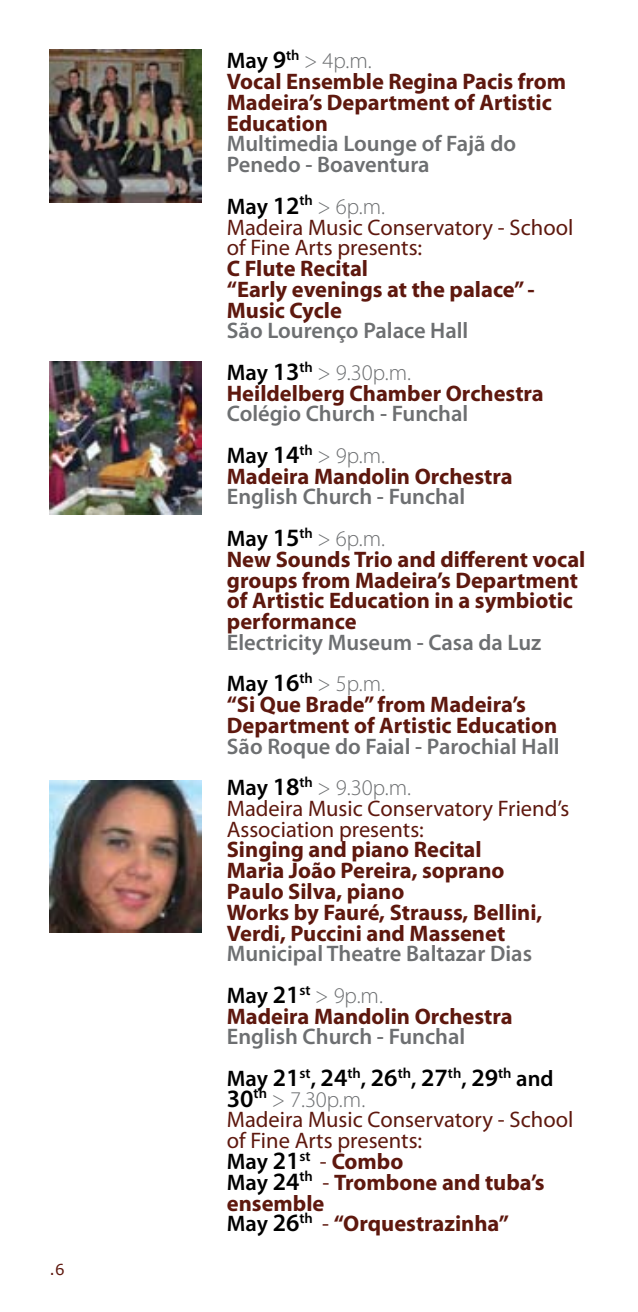
<style>
.page{position:relative;width:638px;height:1312px;background:#fff}
.page>*{position:absolute;margin:0;border:0;box-sizing:border-box;transform-origin:0 0}
.t1{font:700 22.5px/20.8px "Myriad Pro";color:#5e180e}
.t2{font:600 22.5px/41.5px "Myriad Pro";color:#6d6f71}
.t3{font:22.5px/20.8px "Myriad Pro";color:#5e180e}
.t4{font:15px "Verdana";color:#5e180e}
.s1{font-weight:600;color:#000}
.s2{font-weight:600;font-size:25px;color:#000}
.s3{font-weight:300;color:#6d6f71}
.s4{color:#000}
.s5{font-size:25px;color:#000}
.s6{font-weight:300}
.s7{font-weight:700}
</style>
<div class="page">
<img style="left:50px;top:50px;width:152px;height:152px">
<img style="left:50px;top:780px;width:152px;height:152px">
<img style="left:50px;top:361px;width:152px;height:153px">
<p class="t4" style="left:50px;top:1259px;width:16px">.6</p>
<p class="t1" style="left:227px;top:50px;width:341px"><span class="s1">May</span> <span class="s2">9</span><sup>th</sup> <span class="s3">&gt; 4p.m.<br></span>Vocal Ensemble Regina Pacis from<br>Madeira’s Department of Artistic<br>Education</p>
<p class="t2" style="left:227px;top:133px;width:291px;line-height:20.8px">Multimedia Lounge of Fajã do<br>Penedo - Boaventura</p>
<p class="t3" style="left:227px;top:195px;width:348px"><span class="s1">May</span> <span class="s2">12</span><sup>th</sup> <span class="s3">&gt; 6p.m.<br></span>Madeira Music Conservatory - School of Fine Arts presents:</p>
<p class="t1" style="left:227px;top:257px;width:309px">C Flute Recital<br>“Early evenings at the palace” -<br>Music Cycle</p>
<p class="t2" style="left:227px;top:309px;width:243px">São Lourenço Palace Hall<br><span class="s4">May</span> <span class="s5">13</span><sup>th</sup> <span class="s6">&gt; 9.30p.m.</span></p>
<p class="t1" style="left:227px;top:382px;width:318px">Heildelberg Chamber Orchestra</p>
<p class="t2" style="left:227px;top:392px;width:243px">Colégio Church - Funchal<br><span class="s4">May</span> <span class="s5">14</span><sup>th</sup> <span class="s6">&gt; 9p.m.</span></p>
<p class="t1" style="left:227px;top:465px;width:287px">Madeira Mandolin Orchestra</p>
<p class="t2" style="left:227px;top:475px;width:240px">English Church - Funchal<br><span class="s4">May</span> <span class="s5">15</span><sup>th</sup> <span class="s6">&gt; 6p.m.</span></p>
<p class="t1" style="left:227px;top:548px;width:360px">New Sounds Trio and different vocal groups from Madeira’s Department of Artistic Education in a symbiotic performance</p>
<p class="t2" style="left:227px;top:620px;width:316px">Electricity Museum - Casa da Luz<br><span class="s4">May</span> <span class="s5">16</span><sup>th</sup> <span class="s6">&gt; 5p.m.</span></p>
<p class="t1" style="left:227px;top:693px;width:332px">“Si Que Brade” from Madeira’s<br>Department of Artistic Education</p>
<p class="t2" style="left:227px;top:724px;width:334px">São Roque do Faial - Parochial Hall<br><span class="s4">May</span> <span class="s5">18</span><sup>th</sup> <span class="s6">&gt; 9.30p.m.</span></p>
<p class="t3" style="left:227px;top:797px;width:344px">Madeira Music Conservatory Friend’s<br>Association presents:</p>
<p class="t1" style="left:227px;top:838px;width:317px">Singing and piano Recital<br>Maria João Pereira, soprano<br>Paulo Silva, piano<br>Works by Fauré, Strauss, Bellini,<br>Verdi, Puccini and Massenet</p>
<p class="t2" style="left:227px;top:932px;width:307px">Municipal Theatre Baltazar Dias<br><span class="s4">May</span> <span class="s5">21</span><sup>st</sup> <span class="s6">&gt; 9p.m.</span></p>
<p class="t1" style="left:227px;top:1004px;width:287px">Madeira Mandolin Orchestra</p>
<p class="t2" style="left:227px;top:1015px;width:328px">English Church - Funchal<br><span class="s4">May</span> <span class="s5">21</span><sup>st</sup><span class="s4">,</span> <span class="s5">24</span><sup>th</sup><span class="s4">,</span> <span class="s5">26</span><sup>th</sup><span class="s4">,</span> <span class="s5">27</span><sup>th</sup><span class="s4">,</span> <span class="s5">29</span><sup>th</sup> <span class="s4">and</span></p>
<p class="t3" style="left:227px;top:1088px;width:348px"><span class="s2">30</span><sup>th</sup> <span class="s3">&gt; 7.30p.m.<br></span>Madeira Music Conservatory - School of Fine Arts presents:<br><span class="s1">May</span> <span class="s2">21</span><sup>st</sup> - <span class="s7">Combo<br></span><span class="s1">May</span> <span class="s2">24</span><sup>th</sup> - <span class="s7">Trombone and tuba’s ensemble<br></span><span class="s1">May</span> <span class="s2">26</span><sup>th</sup> - <span class="s7">“Orquestrazinha”</span></p>
</div>
